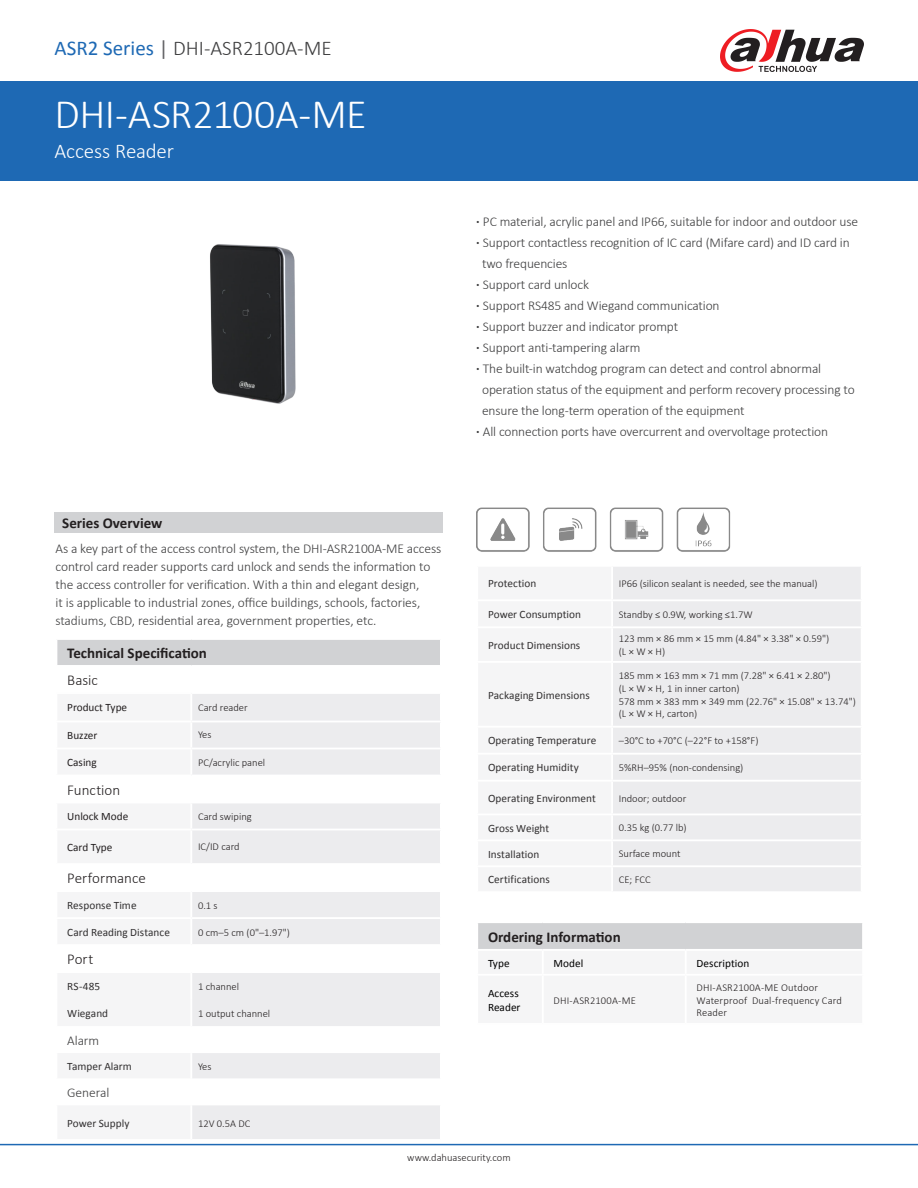
<style>
.page{position:relative;width:918px;height:1188px;background:#fff}
.page>*{position:absolute;margin:0;border:0;box-sizing:border-box;transform-origin:0 0}
.t1{font:300 42px "Calibri";letter-spacing:-.015em;color:#fff}
.t2{font:300 21px "Calibri";color:#3e3e3f}
.t3{font:300 21px "Calibri";letter-spacing:-.005em;color:#fff}
.t4{font:700 15px "Calibri";color:#231f20}
.表格大类{font:300 15px "Calibri";letter-spacing:.005em;color:#231f20}
.t5{font:300 13.5px/18px "Calibri";letter-spacing:-.01em;color:#3e3e3f}
.表格分类{font:11.25px "Calibri";letter-spacing:.005em;color:#312f30}
.t6{font:11.25px "Calibri";color:#231f20}
.表格内标题{font:11.25px/13.5px "Calibri";letter-spacing:.005em;color:#000}
.表格正文{font:300 10.5px/12.6px "Calibri";color:#231f20}
.s1{font-weight:400;color:#1e69b4}
.s2{font-weight:400;color:#636366}
.s3{font-weight:700}
</style>
<div class="page">
<div style="left:0;top:81px;width:918px;height:100px;background:#1e69b4"></div>
<hr style="left:0;top:1144px;width:918px;height:1px;background:#1e69b4">
<svg style="left:720px;top:29px;width:144px;height:43px"></svg>
<img style="left:210px;top:244px;width:86px;height:160px">
<div style="left:54px;top:513px;width:389px;height:20px;background:#d1d2d4"></div>
<img style="left:476px;top:507px;width:255px;height:45px">
<div style="left:56px;top:639px;width:385px;height:27px;background:#d1d2d4"></div>
<div style="left:191px;top:693px;width:250px;height:29px;background:#ececee"></div>
<div style="left:191px;top:722px;width:250px;height:27px;background:#ececee"></div>
<div style="left:191px;top:749px;width:250px;height:27px;background:#ececee"></div>
<div style="left:191px;top:803px;width:250px;height:27px;background:#ececee"></div>
<div style="left:56px;top:830px;width:135px;height:34px;background:#f5f5f6"></div>
<div style="left:191px;top:830px;width:250px;height:34px;background:#ececee"></div>
<svg style="left:192px;top:892px;width:248px;height:247px;fill:#ececee"></svg>
<hr style="left:191px;top:775px;width:251px;height:1px;background:#fff">
<hr style="left:191px;top:721px;width:251px;height:1px;background:#fff">
<hr style="left:190px;top:722px;width:2px;height:26px;background:#fff">
<hr style="left:440px;top:722px;width:2px;height:26px;background:#fff">
<hr style="left:191px;top:748px;width:251px;height:1px;background:#fff">
<hr style="left:191px;top:665px;width:251px;height:2px;background:#fff">
<hr style="left:191px;top:692px;width:251px;height:2px;background:#fff">
<hr style="left:191px;top:944px;width:251px;height:2px;background:#fff">
<hr style="left:191px;top:971px;width:251px;height:2px;background:#fff">
<hr style="left:56px;top:638px;width:135px;height:2px;background:#fff">
<hr style="left:191px;top:638px;width:251px;height:2px;background:#fff">
<hr style="left:440px;top:640px;width:2px;height:25px;background:#fff">
<hr style="left:190px;top:694px;width:2px;height:27px;background:#fff">
<hr style="left:440px;top:694px;width:2px;height:27px;background:#fff">
<hr style="left:190px;top:749px;width:2px;height:26px;background:#fff">
<hr style="left:440px;top:749px;width:2px;height:26px;background:#fff">
<svg style="left:56px;top:640px;width:135px;height:26px"></svg>
<hr style="left:190px;top:803px;width:2px;height:26px;background:#fff">
<hr style="left:440px;top:803px;width:2px;height:26px;background:#fff">
<hr style="left:56px;top:830px;width:1px;height:33px;background:#fff">
<hr style="left:191px;top:829px;width:251px;height:1px;background:#fff">
<hr style="left:190px;top:830px;width:2px;height:33px;background:#fff">
<hr style="left:440px;top:830px;width:2px;height:33px;background:#fff">
<hr style="left:56px;top:863px;width:135px;height:2px;background:#fff">
<hr style="left:191px;top:863px;width:251px;height:2px;background:#fff">
<hr style="left:191px;top:917px;width:251px;height:2px;background:#fff">
<div style="left:613px;top:567px;width:248px;height:324px;background:#ececee"></div>
<hr style="left:612px;top:599px;width:251px;height:2px;background:#fff">
<hr style="left:612px;top:626px;width:251px;height:2px;background:#fff">
<hr style="left:612px;top:661px;width:251px;height:2px;background:#fff">
<hr style="left:612px;top:726px;width:251px;height:2px;background:#fff">
<hr style="left:612px;top:753px;width:251px;height:2px;background:#fff">
<hr style="left:612px;top:780px;width:251px;height:2px;background:#fff">
<hr style="left:612px;top:814px;width:251px;height:1px;background:#fff">
<hr style="left:612px;top:839px;width:251px;height:2px;background:#fff">
<hr style="left:612px;top:865px;width:251px;height:2px;background:#fff">
<div style="left:477px;top:922px;width:386px;height:28px;background:#d1d2d4"></div>
<hr style="left:476px;top:921px;width:67px;height:2px;background:#fff">
<hr style="left:476px;top:923px;width:2px;height:26px;background:#fff">
<hr style="left:543px;top:921px;width:143px;height:2px;background:#fff">
<hr style="left:686px;top:921px;width:178px;height:2px;background:#fff">
<hr style="left:862px;top:923px;width:2px;height:26px;background:#fff">
<hr style="left:476px;top:949px;width:67px;height:2px;background:#fff">
<hr style="left:543px;top:949px;width:143px;height:2px;background:#fff">
<hr style="left:686px;top:949px;width:178px;height:2px;background:#fff">
<p class="t2" style="left:55px;top:35px;width:279px"><span class="s1">ASR2 Series</span> <span class="s2">|</span> DHI-ASR2100A-ME</p>
<p class="t1" style="left:55px;top:88px;width:314px">DHI-ASR2100A-ME</p>
<p class="t3" style="left:55px;top:138px;width:121px">Access Reader</p>
<p class="t4" style="left:62px;top:514px;width:102px">Series Overview</p>
<p class="t5" style="left:56px;top:540px;width:388px">As a key part of the access control system, the DHI-ASR2100A-ME access control card reader supports card unlock and sends the information to the access controller for verification. With a thin and elegant design,<br>it is applicable to industrial zones, office buildings, schools, factories, stadiums, CBD, residential area, government properties, etc.</p>
<p class="t4" style="left:67px;top:644px;width:141px">Technical Specification</p>
<p class="表格大类" style="left:67px;top:671px;width:32px">Basic</p>
<p class="t6" style="left:67px;top:701px;width:61px">Product Type</p>
<p class="表格正文" style="left:198px;top:701px;width:51px">Card reader</p>
<p class="t6" style="left:67px;top:728px;width:32px">Buzzer</p>
<p class="表格正文" style="left:198px;top:728px;width:15px">Yes</p>
<p class="t6" style="left:67px;top:755px;width:31px">Casing</p>
<p class="表格正文" style="left:198px;top:756px;width:69px">PC/acrylic panel</p>
<p class="表格大类" style="left:67px;top:780px;width:55px">Function</p>
<p class="t6" style="left:67px;top:809px;width:63px">Unlock Mode</p>
<p class="表格正文" style="left:198px;top:810px;width:55px">Card swiping</p>
<p class="t6" style="left:67px;top:840px;width:47px">Card Type</p>
<p class="表格正文" style="left:198px;top:840px;width:43px">IC/ID card</p>
<p class="表格大类" style="left:67px;top:869px;width:80px">Performance</p>
<p class="表格分类" style="left:67px;top:898px;width:71px">Response Time</p>
<p class="表格正文" style="left:198px;top:899px;width:21px">0.1 s</p>
<p class="表格分类" style="left:67px;top:925px;width:104px">Card Reading Distance</p>
<p class="表格正文" style="left:198px;top:926px;width:93px">0 cm–5 cm (0"–1.97")</p>
<p class="表格大类" style="left:67px;top:950px;width:28px">Port</p>
<p class="表格分类" style="left:67px;top:979px;width:35px">RS-485</p>
<p class="表格正文" style="left:198px;top:980px;width:42px">1 channel</p>
<p class="表格分类" style="left:67px;top:1006px;width:42px">Wiegand</p>
<p class="表格正文" style="left:198px;top:1007px;width:74px">1 output channel</p>
<p class="t5" style="left:67px;top:1031px;width:34px">Alarm</p>
<p class="表格分类" style="left:67px;top:1059px;width:66px">Tamper Alarm</p>
<p class="表格正文" style="left:198px;top:1060px;width:15px">Yes</p>
<p class="t5" style="left:67px;top:1083px;width:44px">General</p>
<p class="表格分类" style="left:67px;top:1116px;width:64px">Power Supply</p>
<p class="表格正文" style="left:198px;top:1117px;width:54px">12V 0.5A DC</p>
<p class="t5" style="left:476px;top:213px;width:383px"><span class="s3">·</span> PC material, acrylic panel and IP66, suitable for indoor and outdoor use</p>
<p class="t5" style="left:476px;top:234px;width:375px"><span class="s3">·</span> Support contactless recognition of IC card (Mifare card) and ID card in</p>
<p class="t5" style="left:482px;top:255px;width:87px">two frequencies</p>
<p class="t5" style="left:476px;top:276px;width:114px"><span class="s3">·</span> Support card unlock</p>
<p class="t5" style="left:476px;top:297px;width:245px"><span class="s3">·</span> Support RS485 and Wiegand communication</p>
<p class="t5" style="left:476px;top:318px;width:203px"><span class="s3">·</span> Support buzzer and indicator prompt</p>
<p class="t5" style="left:476px;top:339px;width:166px"><span class="s3">·</span> Support anti-tampering alarm</p>
<p class="t5" style="left:476px;top:360px;width:346px"><span class="s3">·</span> The built-in watchdog program can detect and control abnormal</p>
<p class="t5" style="left:482px;top:381px;width:374px">operation status of the equipment and perform recovery processing to</p>
<p class="t5" style="left:482px;top:402px;width:264px">ensure the long-term operation of the equipment</p>
<p class="t5" style="left:476px;top:423px;width:353px"><span class="s3">·</span> All connection ports have overcurrent and overvoltage protection</p>
<p class="表格分类" style="left:488px;top:576px;width:50px">Protection</p>
<p class="表格正文" style="left:619px;top:577px;width:200px">IP66 (silicon sealant is needed, see the manual)</p>
<p class="表格分类" style="left:488px;top:607px;width:95px">Power Consumption</p>
<p class="表格正文" style="left:619px;top:608px;width:135px">Standby ≤ 0.9W, working ≤1.7W</p>
<p class="表格分类" style="left:488px;top:638px;width:94px">Product Dimensions</p>
<p class="表格正文" style="left:619px;top:632px;width:212px">123 mm × 86 mm × 15 mm (4.84" × 3.38" × 0.59")</p>
<p class="表格正文" style="left:619px;top:645px;width:48px">(L × W × H)</p>
<p class="表格分类" style="left:488px;top:688px;width:103px">Packaging Dimensions</p>
<p class="表格正文" style="left:619px;top:669px;width:213px">185 mm × 163 mm × 71 mm (7.28" × 6.41 × 2.80")</p>
<p class="表格正文" style="left:619px;top:682px;width:238px">(L × W × H, 1 in inner carton)<br>578 mm × 383 mm × 349 mm (22.76" × 15.08" × 13.74") (L × W × H, carton)</p>
<p class="表格分类" style="left:488px;top:734px;width:110px">Operating Temperature</p>
<p class="表格正文" style="left:619px;top:734px;width:141px">–30°C to +70°C (–22°F to +158°F)</p>
<p class="表格分类" style="left:488px;top:761px;width:92px">Operating Humidity</p>
<p class="表格正文" style="left:619px;top:761px;width:126px">5%RH–95% (non-condensing)</p>
<p class="表格分类" style="left:488px;top:791px;width:109px">Operating Environment</p>
<p class="表格正文" style="left:619px;top:792px;width:69px">Indoor; outdoor</p>
<p class="表格分类" style="left:488px;top:821px;width:63px">Gross Weight</p>
<p class="表格正文" style="left:619px;top:821px;width:69px">0.35 kg (0.77 lb)</p>
<p class="表格分类" style="left:488px;top:847px;width:53px">Installation</p>
<p class="表格正文" style="left:619px;top:847px;width:63px">Surface mount</p>
<p class="表格分类" style="left:488px;top:873px;width:63px">Certifications</p>
<p class="表格正文" style="left:619px;top:873px;width:33px">CE; FCC</p>
<p class="t4" style="left:488px;top:928px;width:134px">Ordering Information</p>
<p class="表格内标题" style="left:488px;top:957px;width:23px">Type</p>
<p class="表格内标题" style="left:554px;top:957px;width:31px">Model</p>
<p class="表格内标题" style="left:697px;top:957px;width:54px">Description</p>
<p class="表格内标题" style="left:488px;top:987px;width:34px">Access<br>Reader</p>
<p class="表格正文" style="left:554px;top:994px;width:84px">DHI-ASR2100A-ME</p>
<p class="表格正文" style="left:697px;top:981px;width:147px">DHI-ASR2100A-ME Outdoor<br>Waterproof Dual-frequency Card<br>Reader</p>
<p class="表格正文" style="left:407px;top:1151px;width:105px">www.dahuasecurity.com</p>
</div>
